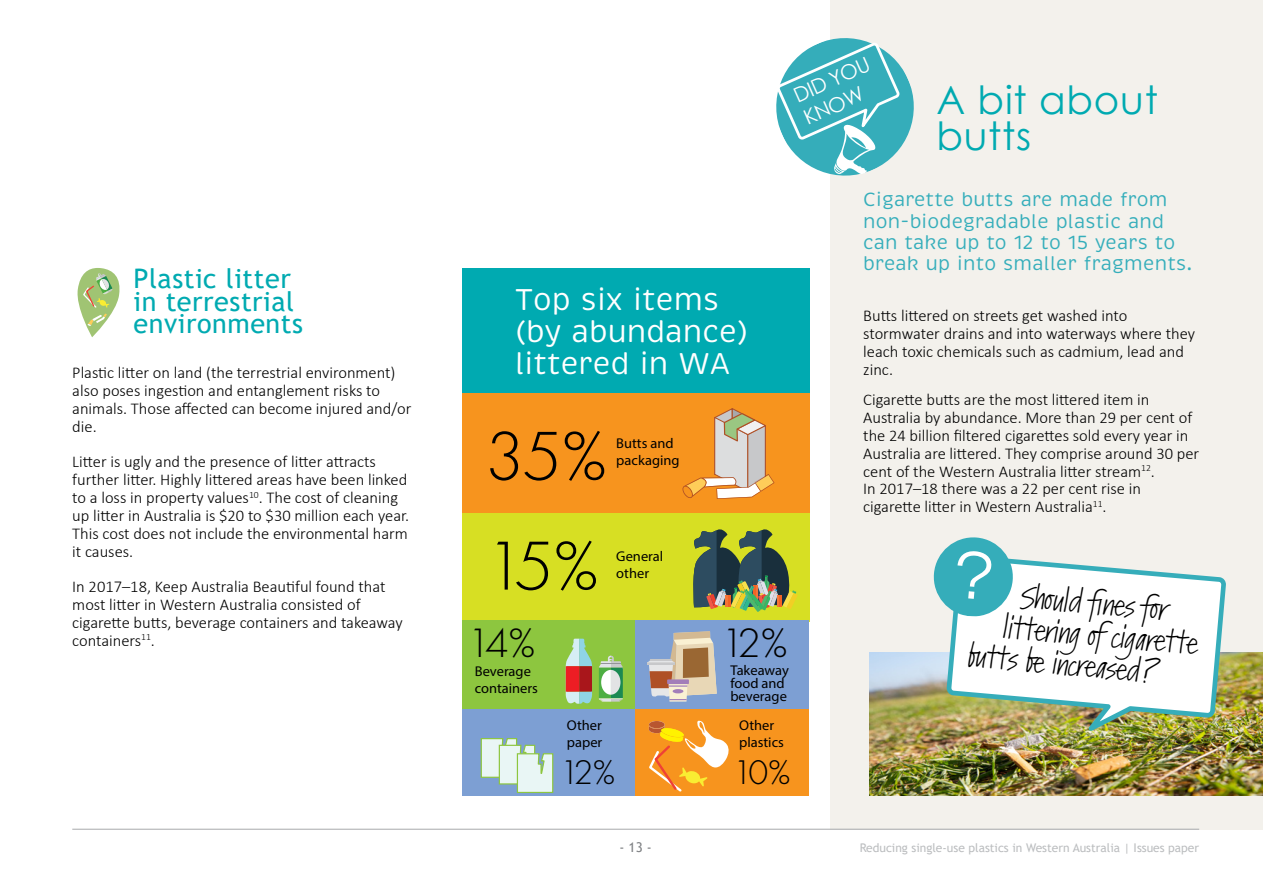
<style>
.page{position:relative;width:1263px;height:893px;background:#fff}
.page>*{position:absolute;margin:0;border:0;box-sizing:border-box;transform-origin:0 0}
.t1{font:300 71.85px "Futura PT";color:#000}
.t2{font:300 42.6px "Futura PT";color:#000}
.t3{font:39px/36px "Century Gothic";letter-spacing:.02em;color:#00aab1}
.t4{font:300 35.55px "Futura PT";color:#000}
.t5{font:30.75px/32px "Brevia";color:#fff}
.t6{font:29.25px "Kremlin Pro";color:#000}
.t7{font:27px/22.5px "Trebuchet MS";letter-spacing:.02em;color:#00aab1}
.t8{font:20.55px/24.6px "Century Gothic";color:#fff}
.t9{font:19.5px/21px "Brevia";letter-spacing:.01em;color:#35aebb}
.t10{font:300 16.5px/17.9px "Calibri";color:#000}
.t11{font:14.25px/17.1px "Myriad Pro";color:#000}
.t12{font:13.5px "Trebuchet MS";color:#808285}
.t13{font:12px "Trebuchet MS";color:#bcbec0}
</style>
<div class="page">
<div style="left:831px;top:0;width:432px;height:829px;background:#f3f1ec"></div>
<div style="left:462px;top:269px;width:347px;height:127px;background:#00aab1"></div>
<div style="left:462px;top:393px;width:347px;height:122px;background:#f7941e"></div>
<div style="left:462px;top:513px;width:347px;height:108px;background:#d7df23"></div>
<div style="left:462px;top:620px;width:173px;height:90px;background:#8dc63f"></div>
<div style="left:635px;top:620px;width:174px;height:90px;background:#7d9fd3"></div>
<div style="left:462px;top:709px;width:173px;height:87px;background:#7d9fd3"></div>
<div style="left:635px;top:709px;width:174px;height:87px;background:#f7941e"></div>
<svg style="left:648px;top:720px;width:81px;height:72px"></svg>
<svg style="left:682px;top:408px;width:92px;height:91px"></svg>
<svg style="left:566px;top:639px;width:26px;height:65px"></svg>
<div style="left:579px;top:666px;width:13px;height:26px;background:#a9161b"></div>
<svg style="left:599px;top:656px;width:24px;height:46px"></svg>
<svg style="left:480px;top:738px;width:74px;height:55px"></svg>
<svg style="left:647px;top:631px;width:70px;height:71px"></svg>
<svg style="left:693px;top:529px;width:105px;height:83px"></svg>
<hr style="left:72px;top:829px;width:1127px;height:1px;background:#a7a9ac">
<svg style="left:776px;top:29px;width:138px;height:156px"></svg>
<img style="left:870px;top:653px;width:393px;height:142px">
<img style="left:944px;top:559px;width:283px;height:183px">
<svg style="left:77px;top:268px;width:43px;height:69px"></svg>
<svg style="left:933px;top:537px;width:81px;height:81px"></svg>
<h3 class="t7" style="left:134px;top:267px;width:171px">Plastic litter in terrestrial environments</h3>
<p class="t10" style="left:72px;top:364px;width:341px">Plastic litter on land (the terrestrial environment) also poses ingestion and entanglement risks to animals. Those affected can become injured and/or die.</p>
<p class="t10" style="left:72px;top:453px;width:338px">Litter is ugly and the presence of litter attracts further litter. Highly littered areas have been linked to a loss in property values<sup>10</sup>. The cost of cleaning up litter in Australia is $20 to $30 million each year.<br>This cost does not include the environmental harm it causes.</p>
<p class="t10" style="left:72px;top:578px;width:332px">In 2017–18, Keep Australia Beautiful found that most litter in Western Australia consisted of cigarette butts, beverage containers and takeaway containers<sup>11</sup>.</p>
<h3 class="t5" style="left:515px;top:284px;width:235px">Top six items (by abundance) littered in WA</h3>
<h1 class="t1" style="left:485px;top:415px;width:124px">35%</h1>
<p class="t11" style="left:616px;top:434px;width:59px">Butts and</p>
<p class="t11" style="left:616px;top:451px;width:65px">packaging</p>
<p class="t8" style="left:790px;top:84px;width:83px;rotate:-24deg">DID YOU<br>KNOW</p>
<h3 class="t3" style="left:936px;top:81px;width:223px">A bit about butts</h3>
<p class="t9" style="left:863px;top:190px;width:331px">Cigarette butts are made from non-biodegradable plastic and can take up to 12 to 15 years to break up into smaller fragments.</p>
<p class="t10" style="left:863px;top:307px;width:333px">Butts littered on streets get washed into stormwater drains and into waterways where they leach toxic chemicals such as cadmium, lead and zinc.</p>
<p class="t10" style="left:863px;top:391px;width:337px">Cigarette butts are the most littered item in Australia by abundance. More than 29 per cent of the 24 billion filtered cigarettes sold every year in Australia are littered. They comprise around 30 per cent of the Western Australia litter stream<sup>12</sup>.<br>In 2017–18 there was a 22 per cent rise in cigarette litter in Western Australia<sup>11</sup>.</p>
<h1 class="t1" style="left:485px;top:525px;width:115px">15%</h1>
<h2 class="t2" style="left:467px;top:619px;width:70px">14%</h2>
<p class="t11" style="left:475px;top:662px;width:65px">Beverage containers</p>
<p class="t11" style="left:616px;top:547px;width:49px">General</p>
<p class="t11" style="left:616px;top:564px;width:34px">other</p>
<p class="t11" style="left:567px;top:717px;width:37px">Other paper</p>
<h3 class="t4" style="left:560px;top:752px;width:57px">12%</h3>
<h2 class="t2" style="left:721px;top:619px;width:68px">12%</h2>
<p class="t11" style="left:730px;top:663px;width:60px;line-height:13px">Takeaway food and beverage</p>
<p class="t11" style="left:739px;top:717px;width:46px">Other plastics</p>
<h3 class="t4" style="left:733px;top:752px;width:59px">10%</h3>
<h3 class="t6" style="left:1023px;top:576px;width:147px;rotate:5deg">Should fi nes for</h3>
<h3 class="t6" style="left:1005px;top:606px;width:196px;rotate:5deg">littering of cigarette</h3>
<h3 class="t6" style="left:970px;top:635px;width:193px;rotate:5deg">butts be increased?</h3>
<p class="t12" style="left:620px;top:839px;width:34px">- 13 -</p>
<p class="t13" style="left:860px;top:840px;width:341px">Reducing single-use plastics in Western Australia | Issues paper</p>
</div>
